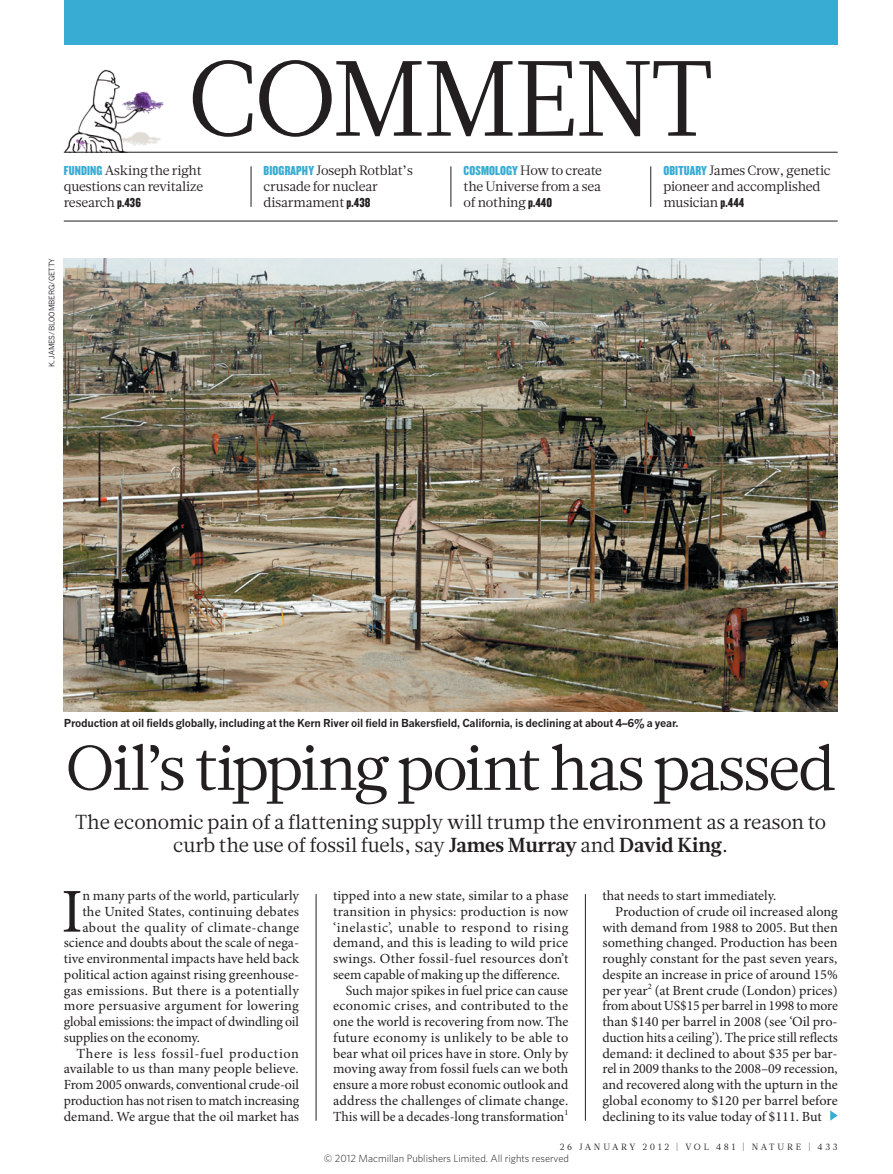
<style>
.page{position:relative;width:893px;height:1174px;background:#fff}
.page>*{position:absolute;margin:0;border:0;box-sizing:border-box;transform-origin:0 0}
.SECTION_HEADING{font:106.5px "Glosa Math";letter-spacing:-.025em;color:#231f20}
.HEAD_42{font:63px "Glosa Math";letter-spacing:-.035em;color:#231f20}
.BODY_DROP_CAP{font:62.4px "Minion Pro";color:#231f20}
.INTRO{font:20.25px/23.7px "Glosa Math";color:#231f20;text-align:center}
.BODY_INDENT{font:13.95px/15.8px "Minion Pro";color:#231f20;text-align:justify}
.BODY_DROP_CAP-2{font:13.95px "Minion Pro";color:#231f20}
.BODY_DROP_CAP-3{font:13.95px "Minion Pro";letter-spacing:.02em;color:#231f20}
.BODY_DROP_CAP-4{font:13.95px "Minion Pro";letter-spacing:.025em;color:#231f20}
.MINI_TOC_TEXT{font:13.5px/15.8px "Glosa Math";letter-spacing:-.01em;color:#231f20}
.PIC_CAPTION{font:700 10.8px "News Gothic MTOT";letter-spacing:-.02em;color:#231f20}
.t1{font:300 10.5px "Whitney";color:#231f20}
.t2{font:9px "Glosa Math";letter-spacing:.3em;color:#231f20}
.PIC_CREDIT{font:7.5px "News Gothic MTOT";color:#231f20}
.s1{font-family:"Knockout 69 Full Liteweight";color:#38acd2}
.s2{font-family:"Knockout 69 Full Liteweight"}
.s3{font-weight:700}
</style>
<div class="page">
<img style="left:64px;top:69px;width:100px;height:83px">
<svg style="left:830px;top:1110px;width:8px;height:10px"></svg>
<img style="left:64px;top:258px;width:774px;height:453px">
<hr style="left:585px;top:894px;width:1px;height:226px;background:#231f20">
<hr style="left:316px;top:894px;width:1px;height:226px;background:#231f20">
<div style="left:64px;top:0;width:774px;height:45px;background:#38acd2"></div>
<hr style="left:64px;top:152px;width:774px;height:1px;background:#231f20">
<hr style="left:64px;top:221px;width:774px;height:1px;background:#231f20">
<hr style="left:251px;top:166px;width:1px;height:41px;background:#231f20">
<hr style="left:451px;top:166px;width:1px;height:41px;background:#231f20">
<hr style="left:650px;top:166px;width:1px;height:41px;background:#231f20">
<p class="SECTION_HEADING" style="left:187px;top:29px;width:528px">COMMENT</p>
<p class="MINI_TOC_TEXT" style="left:64px;top:163px;width:141px"><span class="s1">FUNDING</span> Asking the right questions can revitalize research <span class="s2">p.436</span></p>
<p class="MINI_TOC_TEXT" style="left:264px;top:163px;width:151px"><span class="s1">BIOGRAPHY</span> Joseph Rotblat’s crusade for nuclear disarmament <span class="s2">p.438</span></p>
<p class="MINI_TOC_TEXT" style="left:463px;top:163px;width:140px;text-align:justify"><span class="s1">COSMOLOGY</span> How to create the Universe from a sea of nothing <span class="s2">p.440</span></p>
<p class="MINI_TOC_TEXT" style="left:663px;top:163px;width:169px"><span class="s1">OBITUARY</span> James Crow, genetic pioneer and accomplished musician <span class="s2">p.444</span></p>
<p class="PIC_CREDIT" style="left:47px;top:367px;width:110px;rotate:-90deg">K. JAMES/BLOOMBERG/GETTY</p>
<p class="PIC_CAPTION" style="left:64px;top:716px;width:616px">Production at oil fields globally, including at the Kern River oil field in Bakersfield, California, is declining at about 4–6% a year.</p>
<p class="HEAD_42" style="left:65px;top:726px;width:772px">Oil’s tipping point has passed</p>
<p class="INTRO" style="left:75px;top:810px;width:753px">The economic pain of a flattening supply will trump the environment as a reason to curb the use of fossil fuels, say <span class="s3">James Murray</span> and <span class="s3">David King</span>.</p>
<p class="BODY_DROP_CAP" style="left:61px;top:874px;width:23px">I</p>
<p class="BODY_DROP_CAP-2" style="left:82px;top:887px;width:218px">n many parts of the world, particularly</p>
<p class="BODY_DROP_CAP-2" style="left:82px;top:903px;width:218px">the United States, continuing debates</p>
<p class="BODY_DROP_CAP-4" style="left:82px;top:918px;width:218px">about the quality of climate-change</p>
<p class="BODY_DROP_CAP-2" style="left:64px;top:934px;width:237px">science and doubts about the scale of nega-</p>
<p class="BODY_DROP_CAP-2" style="left:64px;top:950px;width:237px">tive environmental impacts have held back</p>
<p class="BODY_DROP_CAP-2" style="left:64px;top:966px;width:237px">political action against rising greenhouse-</p>
<p class="BODY_DROP_CAP-3" style="left:64px;top:981px;width:237px">gas emissions. But there is a potentially</p>
<p class="BODY_DROP_CAP-2" style="left:64px;top:997px;width:237px">more persuasive argument for lowering</p>
<p class="BODY_DROP_CAP-2" style="left:64px;top:1013px;width:237px">global emissions: the impact of dwindling oil</p>
<p class="BODY_DROP_CAP-2" style="left:64px;top:1029px;width:138px">supplies on the economy.</p>
<p class="BODY_INDENT" style="left:64px;top:1046px;width:237px;text-indent:13px">There is less fossil-fuel production available to us than many people believe.<br>From 2005 onwards, conventional crude-oil production has not risen to match increasing demand. We argue that the oil market has</p>
<p class="BODY_INDENT" style="left:333px;top:888px;width:237px">tipped into a new state, similar to a phase transition in physics: production is now ‘inelastic’, unable to respond to rising demand, and this is leading to wild price swings. Other fossil-fuel resources don’t seem capable of making up the difference.</p>
<p class="BODY_INDENT" style="left:333px;top:983px;width:237px;text-indent:13px">Such major spikes in fuel price can cause economic crises, and contributed to the one the world is recovering from now. The future economy is unlikely to be able to bear what oil prices have in store. Only by moving away from fossil fuels can we both ensure a more robust economic outlook and address the challenges of climate change.<br>This will be a decades-long transformation<sup>1</sup></p>
<p class="BODY_INDENT" style="left:602px;top:888px;width:175px">that needs to start immediately.</p>
<p class="BODY_INDENT" style="left:602px;top:904px;width:237px;text-indent:13px">Production of crude oil increased along with demand from 1988 to 2005. But then something changed. Production has been roughly constant for the past seven years, despite an increase in price of around 15% per year<sup>2</sup> (at Brent crude (London) prices) from about US$15 per barrel in 1998 to more than $140 per barrel in 2008 (see ‘Oil pro&shy;duction hits a ceiling’). The price still reflects demand: it declined to about $35 per bar&shy;rel in 2009 thanks to the 2008–09 recession, and recovered along with the upturn in the global economy to $120 per barrel before declining to its value today of $111. But</p>
<p class="t2" style="left:560px;top:1141px;width:279px">26 JANUARY 2012 | VOL 481 | NATURE | 433</p>
<p class="t1" style="left:324px;top:1151px;width:247px">© 2012 Macmillan Publishers Limited. All rights reserved</p>
</div>
